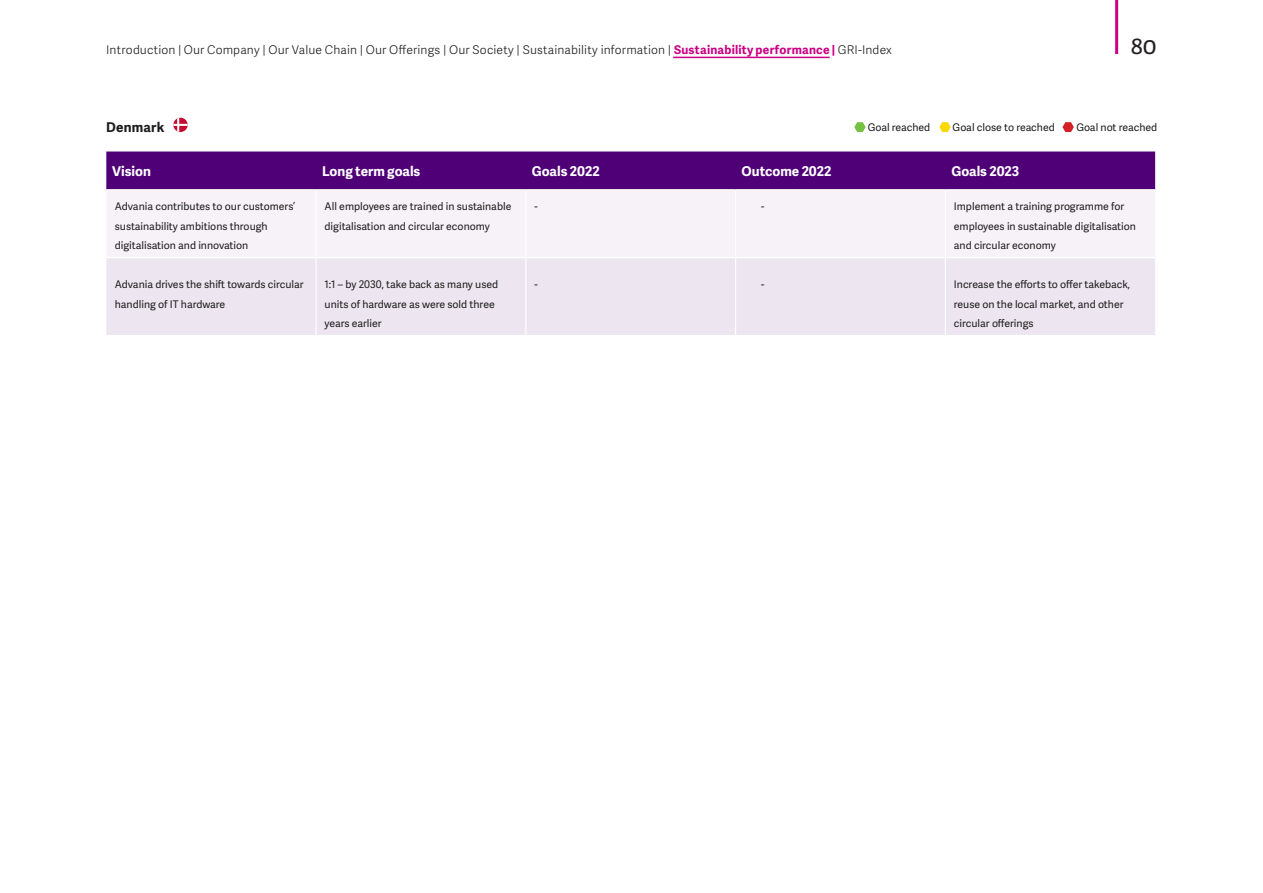
<style>
.page{position:relative;width:1263px;height:893px;background:#fff}
.page>*{position:absolute;margin:0;border:0;box-sizing:border-box;transform-origin:0 0}
.t1{font:24px "Adelle";color:#231f20}
.Tabell_rubrik_1{font:700 13.5px "Adelle Sans";color:#fff}
.Rubrik_3{font:700 13.5px "Adelle Sans";letter-spacing:.01em;color:#1d1c1b}
.t2{font:300 12px "Adelle Sans";letter-spacing:.01em;color:#1d1c1b}
.Tabell_performance{font:10.5px/19.5px "Adelle Sans";color:#1d1c1b}
.tabell_text{font:10.5px/19.5px "Adelle Sans";color:#1d1c1b}
.s1{font-weight:700;color:#cb0084}
</style>
<div class="page">
<div style="left:106px;top:152px;width:1049px;height:37px;background:#4f0077"></div>
<div style="left:107px;top:191px;width:1048px;height:66px;background:#f6f2f8"></div>
<div style="left:106px;top:258px;width:1049px;height:77px;background:#ede6f1"></div>
<hr style="left:315px;top:190px;width:2px;height:68px;background:#fff">
<hr style="left:525px;top:190px;width:1px;height:68px;background:#fff">
<hr style="left:735px;top:190px;width:1px;height:68px;background:#fff">
<hr style="left:945px;top:190px;width:1px;height:68px;background:#fff">
<hr style="left:315px;top:258px;width:2px;height:77px;background:#fff">
<hr style="left:525px;top:258px;width:1px;height:77px;background:#fff">
<hr style="left:735px;top:258px;width:1px;height:77px;background:#fff">
<hr style="left:945px;top:258px;width:1px;height:77px;background:#fff">
<svg style="left:173px;top:118px;width:15px;height:14px"></svg>
<svg style="left:854px;top:122px;width:12px;height:10px"></svg>
<svg style="left:939px;top:122px;width:12px;height:10px"></svg>
<svg style="left:1062px;top:122px;width:12px;height:10px"></svg>
<hr style="left:1115px;top:0;width:3px;height:54px;background:#cb0084">
<hr style="left:673px;top:57px;width:157px;height:1px;background:#cb0084">
<p class="t2" style="left:106px;top:41px;width:787px">Introduction | Our Company | Our Value Chain | Our Offerings | Our Society | Sustainability information | <span class="s1">Sustainability performance |</span> GRI-Index</p>
<h1 class="t1" style="left:1131px;top:31px;width:27px">80</h1>
<p class="Rubrik_3" style="left:106px;top:117px;width:59px">Denmark</p>
<p class="tabell_text" style="left:868px;top:117px;width:64px">Goal reached</p>
<p class="tabell_text" style="left:953px;top:117px;width:104px">Goal close to reached</p>
<p class="tabell_text" style="left:1076px;top:117px;width:82px">Goal not reached</p>
<p class="Tabell_rubrik_1" style="left:112px;top:161px;width:40px">Vision</p>
<p class="Tabell_rubrik_1" style="left:322px;top:161px;width:100px">Long term goals</p>
<p class="Tabell_rubrik_1" style="left:532px;top:161px;width:69px">Goals 2022</p>
<p class="Tabell_rubrik_1" style="left:742px;top:161px;width:91px">Outcome 2022</p>
<p class="Tabell_rubrik_1" style="left:951px;top:161px;width:70px">Goals 2023</p>
<p class="tabell_text" style="left:115px;top:196px;width:182px">Advania contributes to our customers’ sustainability ambitions through digitalisation and innovation</p>
<p class="tabell_text" style="left:325px;top:196px;width:188px">All employees are trained in sustainable digitalisation and circular economy</p>
<p class="tabell_text" style="left:534px;top:196px;width:5px">-</p>
<p class="tabell_text" style="left:761px;top:196px;width:5px">-</p>
<p class="Tabell_performance" style="left:954px;top:196px;width:184px">Implement a training programme for employees in sustainable digitalisation and circular economy</p>
<p class="Tabell_performance" style="left:115px;top:274px;width:190px">Advania drives the shift towards circular handling of IT hardware</p>
<p class="Tabell_performance" style="left:325px;top:274px;width:175px">1:1 – by 2030, take back as many used units of hardware as were sold three years earlier</p>
<p class="Tabell_performance" style="left:534px;top:274px;width:5px">-</p>
<p class="Tabell_performance" style="left:761px;top:274px;width:5px">-</p>
<p class="Tabell_performance" style="left:954px;top:274px;width:178px">Increase the efforts to offer takeback, reuse on the local market, and other circular offerings</p>
</div>
